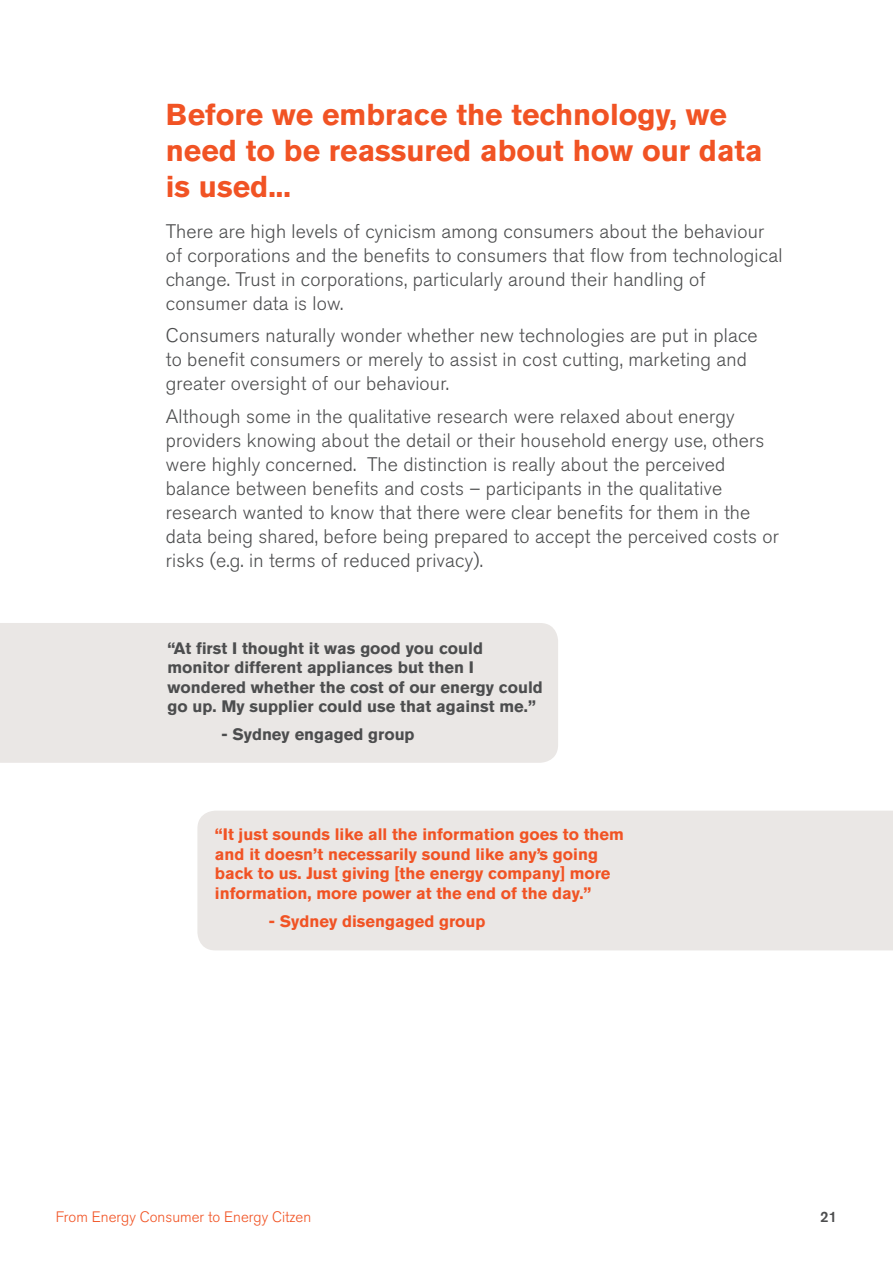
<style>
.page{position:relative;width:893px;height:1263px;background:#fff}
.page>*{position:absolute;margin:0;border:0;box-sizing:border-box;transform-origin:0 0}
.t1{font:700 30px/36px "Akzidenz Grotesk BE";color:#f15324}
.t2{font:300 19.5px/24px "Akzidenz Grotesk BE";letter-spacing:.01em;color:#4c4d4e}
.t3{font:700 16.5px/19.5px "Akzidenz Grotesk BE";color:#f15324}
.t4{font:700 16.5px/19.5px "Akzidenz Grotesk BE";color:#4c4d4e}
.t5{font:300 15px "Akzidenz Grotesk BE";color:#f15324}
.t6{font:500 15px "Akzidenz Grotesk BE";color:#4c4d4e}
</style>
<div class="page">
<div style="left:0;top:623px;width:558px;height:140px;background:#eae7e5"></div>
<div style="left:197px;top:811px;width:696px;height:139px;background:#eae7e5"></div>
<h1 class="t1" style="left:166px;top:96px;width:598px">Before we embrace the technology, we need to be reassured about how our data is used...</h1>
<p class="t2" style="left:166px;top:219px;width:618px">There are high levels of cynicism among consumers about the behaviour of corporations and the benefits to consumers that flow from technological change. Trust in corporations, particularly around their handling of consumer data is low.</p>
<p class="t2" style="left:166px;top:324px;width:593px">Consumers naturally wonder whether new technologies are put in place to benefit consumers or merely to assist in cost cutting, marketing and greater oversight of our behaviour.</p>
<p class="t2" style="left:166px;top:404px;width:615px">Although some in the qualitative research were relaxed about energy providers knowing about the detail or their household energy use, others were highly concerned. The distinction is really about the perceived balance between benefits and costs – participants in the qualitative research wanted to know that there were clear benefits for them in the data being shared, before being prepared to accept the perceived costs or risks (e.g. in terms of reduced privacy).</p>
<p class="t4" style="left:167px;top:638px;width:377px">“At first I thought it was good you could monitor different appliances but then I wondered whether the cost of our energy could go up. My supplier could use that against me.”</p>
<p class="t4" style="left:221px;top:725px;width:195px">- Sydney engaged group</p>
<p class="t3" style="left:215px;top:825px;width:411px">“It just sounds like all the information goes to them and it doesn’t necessarily sound like any’s going back to us. Just giving [the energy company] more information, more power at the end of the day.”</p>
<p class="t3" style="left:269px;top:911px;width:218px">- Sydney disengaged group</p>
<p class="t5" style="left:56px;top:1208px;width:257px">From Energy Consumer to Energy Citzen</p>
<p class="t6" style="left:820px;top:1207px;width:18px">21</p>
</div>
